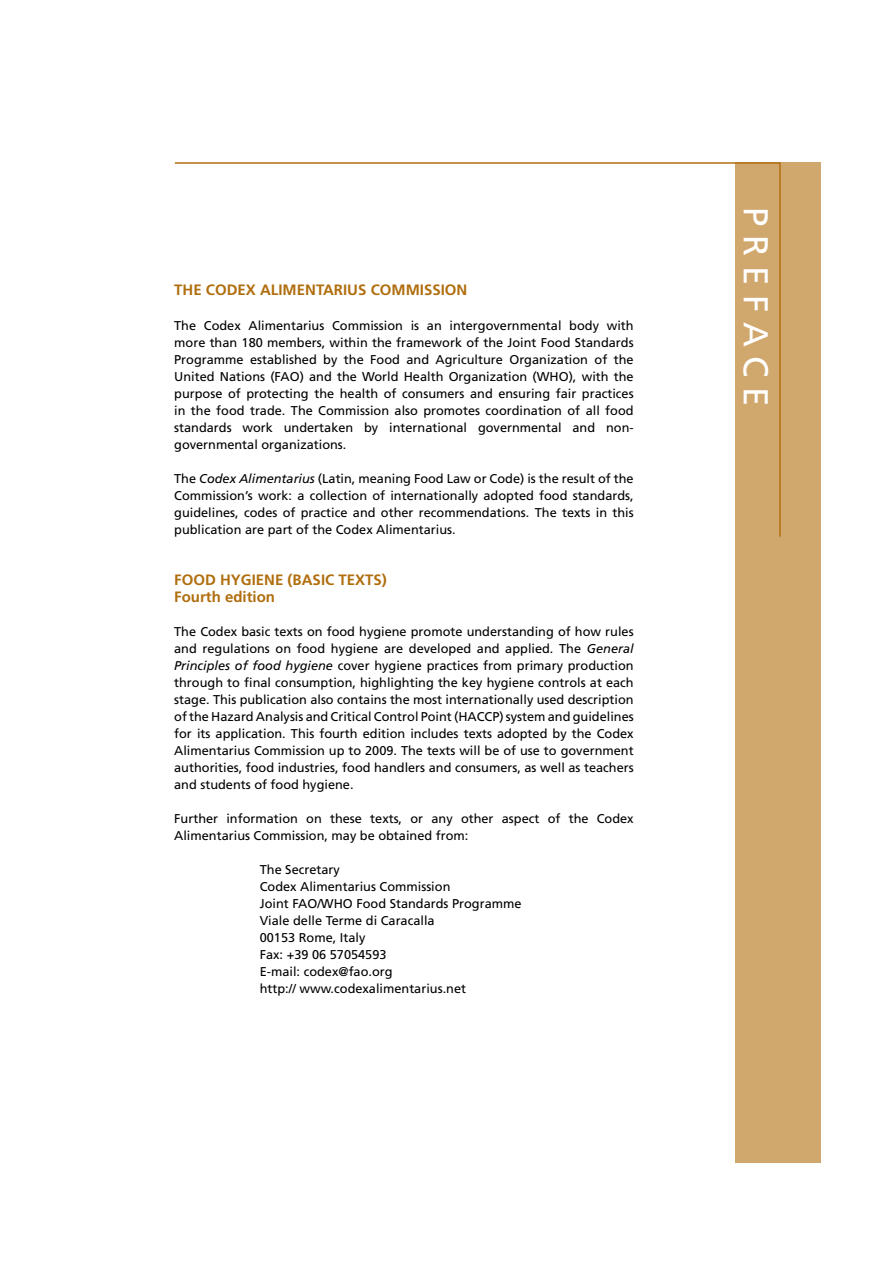
<style>
.page{position:relative;width:893px;height:1263px;background:#fff}
.page>*{position:absolute;margin:0;border:0;box-sizing:border-box;transform-origin:0 0}
.t1{font:34.5px "Frutiger LT Std";color:#fff}
.t2{font:700 15px/17px "Frutiger LT Std";color:#b06e0e}
.t3{font:12.75px/17px "Frutiger LT Std";color:#000;text-align:justify}
.s1{font-style:italic}
</style>
<div class="page">
<div style="left:735px;top:162px;width:85px;height:1001px;background:#d0a86e"></div>
<svg style="left:174px;top:162px;width:607px;height:375px"></svg>
<p class="t2" style="left:174px;top:283px;width:295px">THE CODEX ALIMENTARIUS COMMISSION</p>
<p class="t3" style="left:174px;top:317px;width:461px">The Codex Alimentarius Commission is an intergovernmental body with more than 180 members, within the framework of the Joint Food Standards Programme established by the Food and Agriculture Organization of the United Nations (FAO) and the World Health Organization (WHO), with the purpose of protecting the health of consumers and ensuring fair practices in the food trade. The Commission also promotes coordination of all food standards work undertaken by international governmental and non&shy;governmental organizations.</p>
<p class="t3" style="left:174px;top:470px;width:461px">The <span class="s1">Codex Alimentarius</span> (Latin, meaning Food Law or Code) is the result of the Commission’s work: a collection of internationally adopted food standards, guidelines, codes of practice and other recommendations. The texts in this publication are part of the Codex Alimentarius.</p>
<p class="t2" style="left:174px;top:572px;width:214px">FOOD HYGIENE (BASIC TEXTS)<br>Fourth edition</p>
<p class="t3" style="left:174px;top:623px;width:461px">The Codex basic texts on food hygiene promote understanding of how rules and regulations on food hygiene are developed and applied. The <span class="s1">General Principles of food hygiene</span> cover hygiene practices from primary production through to final consumption, highlighting the key hygiene controls at each stage. This publication also contains the most internationally used description of the Hazard Analysis and Critical Control Point (HACCP) system and guidelines for its application. This fourth edition includes texts adopted by the Codex Alimentarius Commission up to 2009. The texts will be of use to government authorities, food industries, food handlers and consumers, as well as teachers and students of food hygiene.</p>
<p class="t3" style="left:174px;top:810px;width:461px">Further information on these texts, or any other aspect of the Codex<br>Alimentarius Commission, may be obtained from:</p>
<p class="t3" style="left:260px;top:861px;width:263px;text-align:left">The Secretary<br>Codex Alimentarius Commission<br>Joint FAO/WHO Food Standards Programme<br>Viale delle Terme di Caracalla<br>00153 Rome, Italy<br>Fax: +39 06 57054593<br>E-mail: codex@fao.org<br>http:// www.codexalimentarius.net</p>
<h1 class="t1" style="left:770px;top:207px;width:201px;rotate:90deg">P R E F A C E</h1>
</div>
